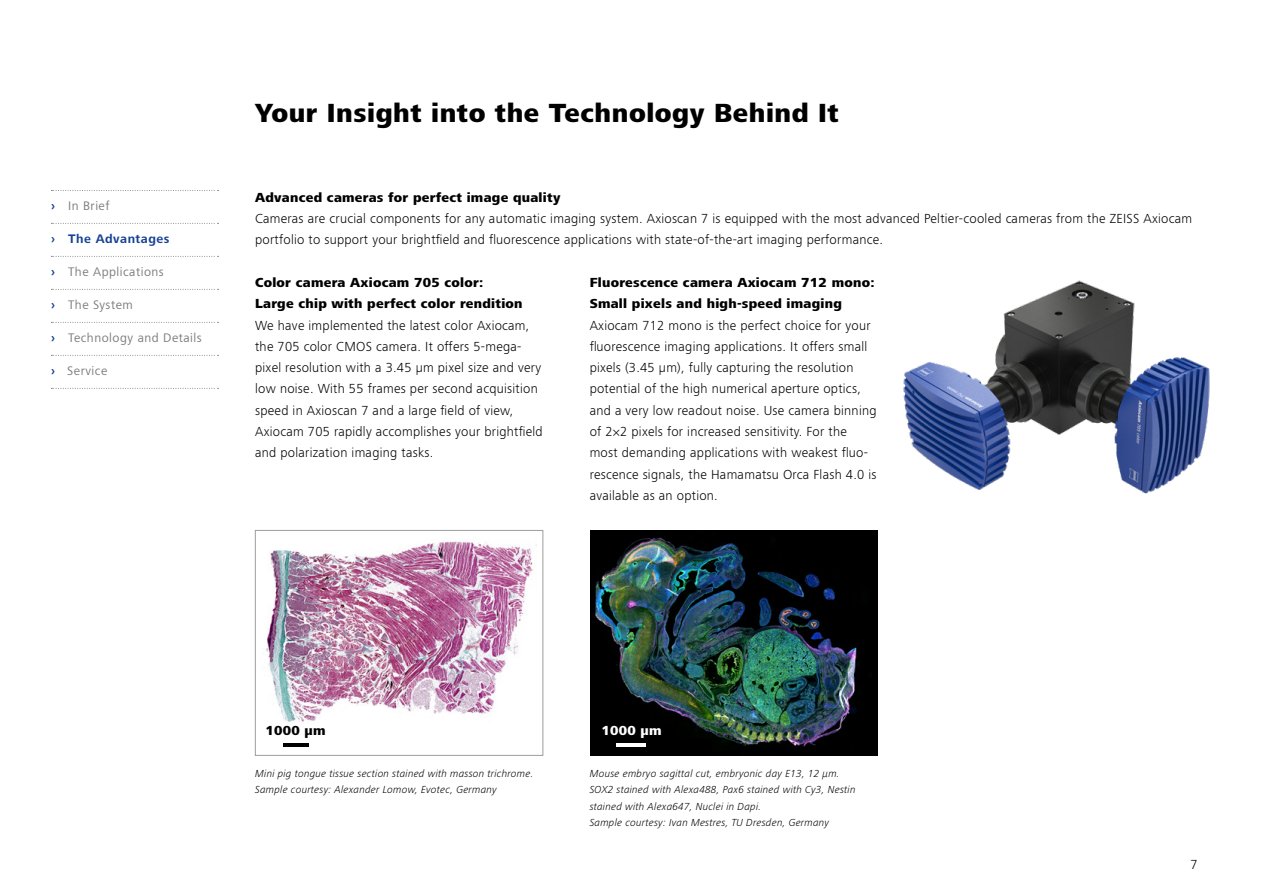
<style>
.page{position:relative;width:1263px;height:893px;background:#fff}
.page>*{position:absolute;margin:0;border:0;box-sizing:border-box;transform-origin:0 0}
.t1{font:800 27px "ZEISS Frutiger Next W1 G";letter-spacing:.02em;color:#000}
.t2{font:300 13.5px/21.3px "ZEISS Frutiger Next W1 G";letter-spacing:.02em;color:#000}
.t3{font:800 13.5px/21.3px "ZEISS Frutiger Next W1 G";letter-spacing:.02em;color:#000}
.t4{font:800 13.5px "ZEISS Frutiger Next W1 G";letter-spacing:.02em;color:#fff}
.t5{font:12.75px "ZEISS Frutiger Next W1 G";letter-spacing:.04em;color:#7c7b7b}
.t6{font:700 12.75px "ZEISS Frutiger Next W1 G";letter-spacing:.04em;color:#164194}
.t7{font:italic 300 10.5px/16.5px "ZEISS Frutiger Next W1 G";letter-spacing:.02em;color:#000}
.s1{font-weight:700;color:#164194}
</style>
<div class="page">
<img style="left:266px;top:541px;width:270px;height:181px">
<div style="left:255px;top:530px;width:288px;height:226px;border:1px solid #9d9d9c"></div>
<div style="left:590px;top:530px;width:287px;height:226px;background:#000"></div>
<img style="left:595px;top:537px;width:263px;height:210px">
<img style="left:903px;top:280px;width:307px;height:214px">
<hr style="left:283px;top:743px;width:25px;height:3px;background:#000">
<hr style="left:617px;top:743px;width:29px;height:3px;background:#fff">
<svg style="left:51px;top:190px;width:168px;height:1px"></svg>
<svg style="left:51px;top:223px;width:168px;height:1px"></svg>
<svg style="left:51px;top:256px;width:168px;height:1px"></svg>
<svg style="left:51px;top:289px;width:168px;height:1px"></svg>
<svg style="left:51px;top:322px;width:168px;height:1px"></svg>
<svg style="left:51px;top:355px;width:168px;height:1px"></svg>
<svg style="left:51px;top:388px;width:168px;height:1px"></svg>
<p class="t5" style="left:51px;top:197px;width:60px"><span class="s1">›</span> In Brief</p>
<p class="t6" style="left:51px;top:230px;width:120px">› The Advantages</p>
<p class="t5" style="left:51px;top:263px;width:114px"><span class="s1">›</span> The Applications</p>
<p class="t5" style="left:51px;top:296px;width:83px"><span class="s1">›</span> The System</p>
<p class="t5" style="left:51px;top:329px;width:152px"><span class="s1">›</span> Technology and Details</p>
<p class="t5" style="left:51px;top:362px;width:58px"><span class="s1">›</span> Service</p>
<h1 class="t1" style="left:255px;top:93px;width:585px">Your Insight into the Technology Behind It</h1>
<p class="t3" style="left:255px;top:186px;width:307px">Advanced cameras for perfect image quality</p>
<p class="t2" style="left:255px;top:207px;width:938px">Cameras are crucial components for any automatic imaging system. Axioscan 7 is equipped with the most advanced Peltier-cooled cameras from the ZEISS Axiocam portfolio to support your brightfield and fluorescence applications with state-of-the-art imaging performance.</p>
<p class="t3" style="left:255px;top:271px;width:269px">Color camera Axiocam 705 color:<br>Large chip with perfect color rendition</p>
<p class="t2" style="left:255px;top:314px;width:289px">We have implemented the latest color Axiocam, the 705 color CMOS camera. It offers 5-mega&shy;pixel resolution with a 3.45 µm pixel size and very low noise. With 55 frames per second acquisition speed in Axioscan 7 and a large field of view, Axiocam 705 rapidly accomplishes your brightfield and polarization imaging tasks.</p>
<p class="t3" style="left:590px;top:271px;width:286px">Fluorescence camera Axiocam 712 mono:<br>Small pixels and high-speed imaging</p>
<p class="t2" style="left:590px;top:314px;width:288px">Axiocam 712 mono is the perfect choice for your fluorescence imaging applications. It offers small pixels (3.45 µm), fully capturing the resolution potential of the high numerical aperture optics, and a very low readout noise. Use camera binning of 2×2 pixels for increased sensitivity. For the most demanding applications with weakest fluo&shy;rescence signals, the Hamamatsu Orca Flash 4.0 is available as an option.</p>
<p class="t3" style="left:265px;top:719px;width:62px">1000 µm</p>
<p class="t4" style="left:601px;top:721px;width:62px">1000 µm</p>
<p class="t7" style="left:255px;top:765px;width:280px">Mini pig tongue tissue section stained with masson trichrome.<br>Sample courtesy: Alexander Lomow, Evotec, Germany</p>
<p class="t7" style="left:590px;top:765px;width:267px">Mouse embryo sagittal cut, embryonic day E13, 12 µm.<br>SOX2 stained with Alexa488, Pax6 stained with Cy3, Nestin stained with Alexa647, Nuclei in Dapi.<br>Sample courtesy: Ivan Mestres, TU Dresden, Germany</p>
<p class="t2" style="left:1190px;top:853px;width:9px">7</p>
</div>
